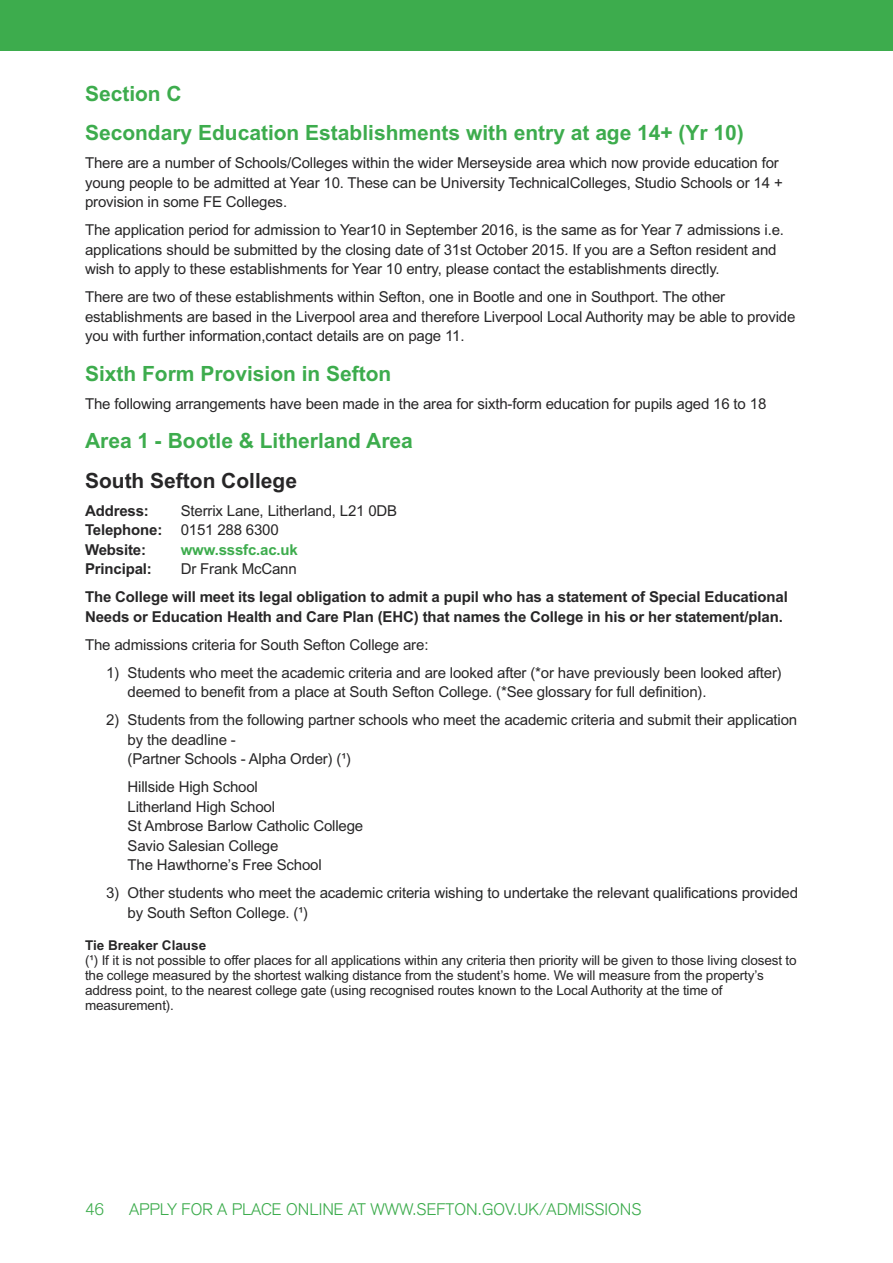
<style>
.page{position:relative;width:893px;height:1263px;background:#fff}
.page>*{position:absolute;margin:0;border:0;box-sizing:border-box;transform-origin:0 0}
.t1{font:700 21px/39.5px "Arial CE";color:#3dac4d}
.t2{font:700 21px "Arial CE";color:#272627}
.t3{font:300 16.5px "Akzidenz Grotesk";color:#3dac4d}
.t4{font:15px/19.5px "Arial CE";letter-spacing:-.01em;color:#272627}
.t5{font:700 15px/19.5px "Arial CE";letter-spacing:-.01em;color:#272627}
.t6{font:700 15px "Arial CE";letter-spacing:-.01em;color:#3dac4d}
.t7{font:13.5px/15px "Arial CE";letter-spacing:-.01em;color:#272627}
.t8{font:700 13.5px "Arial CE";color:#272627}
.s1{font-weight:700}
</style>
<div class="page">
<div style="left:0;top:0;width:893px;height:51px;background:#3dac4d"></div>
<h1 class="t1" style="left:85px;top:75px;width:660px">Section C<br>Secondary Education Establishments with entry at age 14+ (Yr 10)</h1>
<p class="t4" style="left:85px;top:154px;width:699px">There are a number of Schools/Colleges within the wider Merseyside area which now provide education for young people to be admitted at Year 10. These can be University TechnicalColleges, Studio Schools or 14 + provision in some FE Colleges.</p>
<p class="t4" style="left:85px;top:221px;width:701px">The application period for admission to Year10 in September 2016, is the same as for Year 7 admissions i.e. applications should be submitted by the closing date of 31st October 2015. If you are a Sefton resident and wish to apply to these establishments for Year 10 entry, please contact the establishments directly.</p>
<p class="t4" style="left:85px;top:288px;width:712px">There are two of these establishments within Sefton, one in Bootle and one in Southport. The other establishments are based in the Liverpool area and therefore Liverpool Local Authority may be able to provide you with further information,contact details are on page 11.</p>
<h1 class="t1" style="left:85px;top:355px;width:308px">Sixth Form Provision in Sefton</h1>
<p class="t4" style="left:85px;top:395px;width:683px">The following arrangements have been made in the area for sixth-form education for pupils aged 16 to 18</p>
<h1 class="t1" style="left:85px;top:423px;width:329px">Area 1 - Bootle &amp; Litherland Area</h1>
<h1 class="t2" style="left:85px;top:472px;width:214px">South Sefton College</h1>
<p class="t5" style="left:85px;top:502px;width:65px">Address:</p>
<p class="t4" style="left:85px;top:502px;width:314px;text-indent:96px">Sterrix Lane, Litherland, L21 0DB<br><span class="s1">Telephone:</span> 0151 288 6300<br><span class="s1">Website:</span></p>
<p class="t6" style="left:181px;top:544px;width:119px">www.sssfc.ac.uk</p>
<p class="t5" style="left:85px;top:560px;width:68px">Principal:</p>
<p class="t4" style="left:181px;top:560px;width:118px">Dr Frank McCann</p>
<p class="t5" style="left:85px;top:588px;width:704px">The College will meet its legal obligation to admit a pupil who has a statement of Special Educational<br>Needs or Education Health and Care Plan (EHC) that names the College in his or her statement/plan.</p>
<p class="t4" style="left:85px;top:636px;width:345px">The admissions criteria for South Sefton College are:</p>
<p class="t4" style="left:128px;top:664px;width:656px;text-indent:-21px">1) Students who meet the academic criteria and are looked after (*or have previously been looked after) deemed to benefit from a place at South Sefton College. (*See glossary for full definition).</p>
<p class="t4" style="left:128px;top:711px;width:671px;text-indent:-21px">2) Students from the following partner schools who meet the academic criteria and submit their application by the deadline -<br>(Partner Schools - Alpha Order) (¹)</p>
<p class="t4" style="left:128px;top:778px;width:237px">Hillside High School<br>Litherland High School<br>St Ambrose Barlow Catholic College<br>Savio Salesian College<br>The Hawthorne’s Free School</p>
<p class="t4" style="left:128px;top:884px;width:672px;text-indent:-21px">3) Other students who meet the academic criteria wishing to undertake the relevant qualifications provided by South Sefton College. (¹)</p>
<p class="t8" style="left:85px;top:940px;width:123px">Tie Breaker Clause</p>
<p class="t7" style="left:85px;top:954px;width:713px">(¹) If it is not possible to offer places for all applications within any criteria then priority will be given to those living closest to the college measured by the shortest walking distance from the student’s home. We will measure from the property’s address point, to the nearest college gate (using recognised routes known to the Local Authority at the time of measurement).</p>
<p class="t3" style="left:86px;top:1203px;width:20px">46</p>
<p class="t3" style="left:129px;top:1203px;width:514px">APPLY FOR A PLACE ONLINE AT WWW.SEFTON.GOV.UK/ADMISSIONS</p>
</div>
